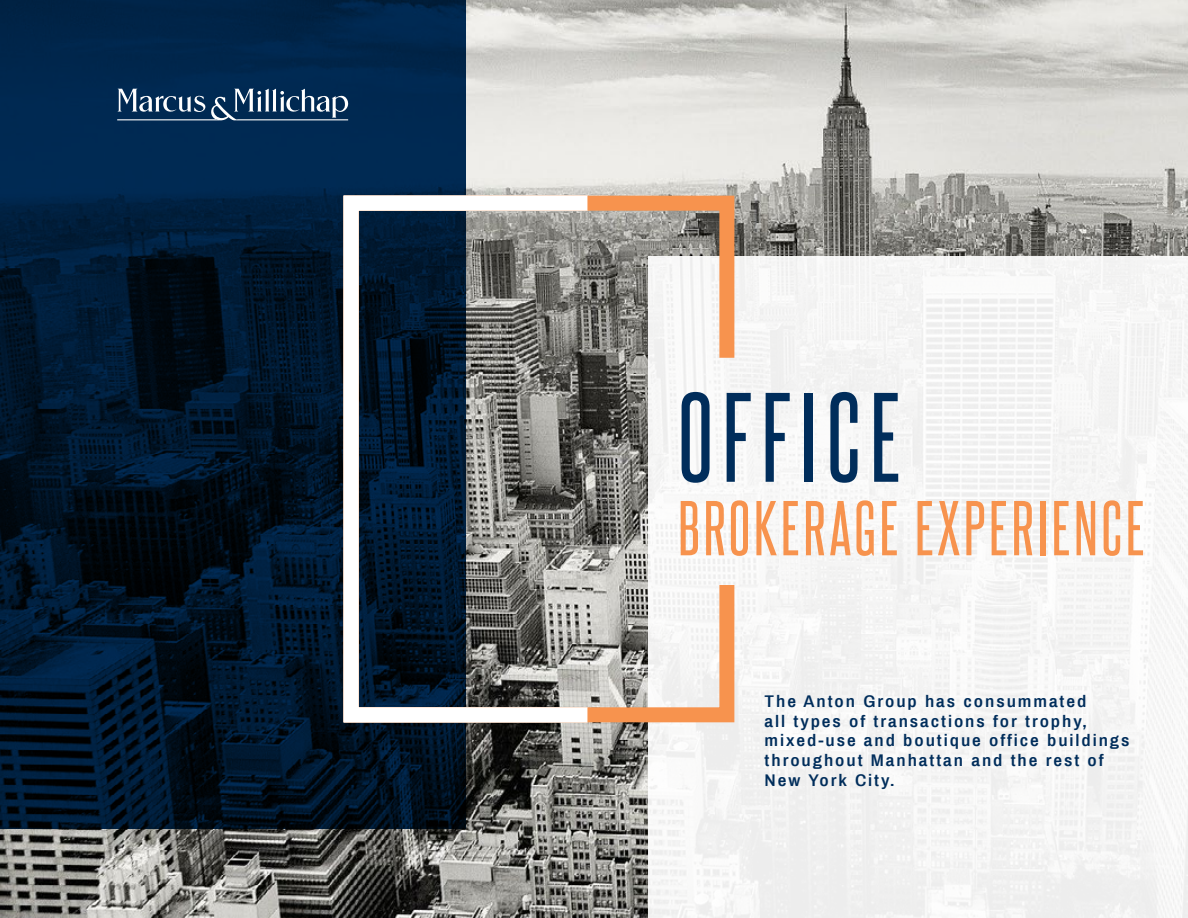
<style>
.page{position:relative;width:1188px;height:918px;background:#fff}
.page>*{position:absolute;margin:0;border:0;box-sizing:border-box;transform-origin:0 0}
.t1{font:108px "Steelfish Rg";letter-spacing:.09em;color:#002d5b}
.t2{font:66px "Steelfish Rg";letter-spacing:.06em;color:#f7934e}
.t3{font:600 16.5px/19.8px "Archivo Narrow";letter-spacing:.1em;color:#002d5b;scale:1.16 1}
</style>
<div class="page">
<img style="left:0;top:0;width:1188px;height:918px">
<svg style="left:0;top:0;width:466px;height:828px;background:#001932"></svg>
<div style="left:648px;top:256px;width:540px;height:662px;background:#f5f5f4"></div>
<svg style="left:117px;top:89px;width:231px;height:31px;background:#3a5a7a"></svg>
<svg style="left:336px;top:188px;width:406px;height:542px"></svg>
<div style="left:344px;top:196px;width:251px;height:526px;border:15px solid #fff"></div>
<h1 class="t1" style="left:678px;top:361px;width:224px">OFFICE</h1>
<h2 class="t2" style="left:678px;top:482px;width:468px">BROKERAGE EXPERIENCE</h2>
<p class="t3" style="left:765px;top:691px;width:316px">The Anton Group has consummated<br>all types of transactions for trophy, mixed-use and boutique office buildings throughout Manhattan and the rest of<br>New York City.</p>
</div>
